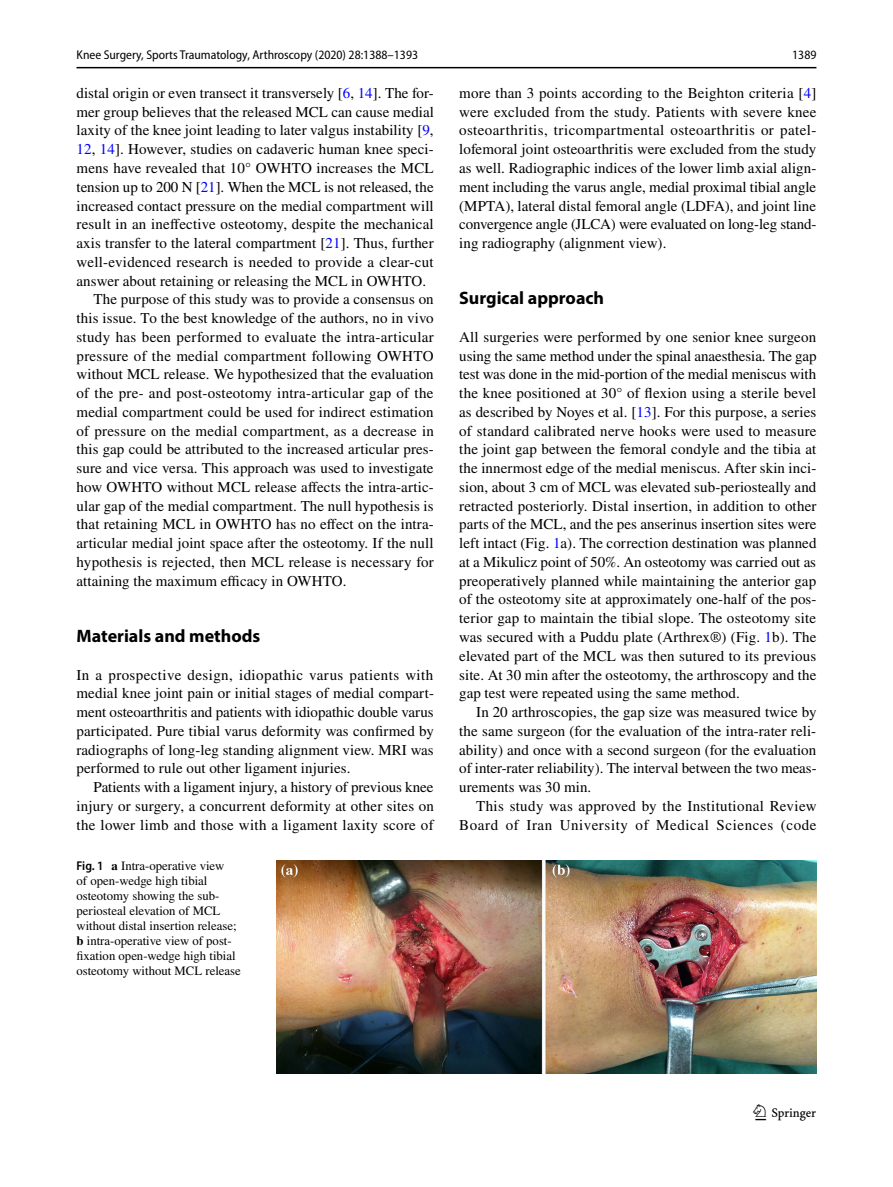
<style>
.page{position:relative;width:893px;height:1187px;background:#fff}
.page>*{position:absolute;margin:0;border:0;box-sizing:border-box;transform-origin:0 0}
.t1{font:22.5px "Springnew";color:#000}
.t2{font:700 18px "Myriad Pro";color:#000}
.t3{font:15px/18.8px "STIX";letter-spacing:.005em;color:#000;text-align:justify}
.t4{font:15px/18.8px "STIX";letter-spacing:.025em;color:#000;text-align:right}
.t5{font:12.75px/15px "STIX";color:#000}
.t6{font:semi-condensed 12.75px "Myriad Pro";color:#000}
.s1{color:#00f}
.s2{font-family:"Myriad Pro";font-weight:600;font-stretch:semi-condensed}
.s3{font-weight:700}
</style>
<div class="page">
<hr style="left:77px;top:67px;width:739px;height:1px;background:#000">
<img style="left:276px;top:860px;width:540px;height:213px">
<p class="t6" style="left:77px;top:48px;width:343px">Knee Surgery, Sports Traumatology, Arthroscopy (2020) 28:1388–1393</p>
<p class="t6" style="left:792px;top:48px;width:26px">1389</p>
<p class="t3" style="left:77px;top:84px;width:359px">distal origin or even transect it transversely [<span class="s1">6</span>, <span class="s1">14</span>]. The for-</p>
<p class="t3" style="left:77px;top:103px;width:359px">mer group believes that the released MCL can cause medial</p>
<p class="t3" style="left:77px;top:122px;width:359px">laxity of the knee joint leading to later valgus instability [<span class="s1">9</span>,</p>
<p class="t3" style="left:77px;top:141px;width:359px"><span class="s1">12</span>, <span class="s1">14</span>]. However, studies on cadaveric human knee speci-</p>
<p class="t3" style="left:77px;top:159px;width:359px">mens have revealed that 10° OWHTO increases the MCL</p>
<p class="t3" style="left:77px;top:178px;width:359px">tension up to 200 N [<span class="s1">21</span>]. When the MCL is not released, the</p>
<p class="t3" style="left:77px;top:197px;width:359px">increased contact pressure on the medial compartment will</p>
<p class="t3" style="left:77px;top:216px;width:359px">result in an ineffective osteotomy, despite the mechanical</p>
<p class="t3" style="left:77px;top:234px;width:359px">axis transfer to the lateral compartment [<span class="s1">21</span>]. Thus, further</p>
<p class="t3" style="left:77px;top:253px;width:359px">well-evidenced research is needed to provide a clear-cut</p>
<p class="t3" style="left:77px;top:272px;width:351px">answer about retaining or releasing the MCL in OWHTO.</p>
<p class="t3" style="left:94px;top:291px;width:342px">The purpose of this study was to provide a consensus on</p>
<p class="t3" style="left:77px;top:309px;width:359px">this issue. To the best knowledge of the authors, no in vivo</p>
<p class="t3" style="left:77px;top:328px;width:359px">study has been performed to evaluate the intra-articular</p>
<p class="t3" style="left:77px;top:347px;width:359px">pressure of the medial compartment following OWHTO</p>
<p class="t3" style="left:77px;top:366px;width:359px">without MCL release. We hypothesized that the evaluation</p>
<p class="t3" style="left:77px;top:384px;width:358px">of the pre- and post-osteotomy intra-articular gap of the</p>
<p class="t3" style="left:77px;top:403px;width:359px">medial compartment could be used for indirect estimation</p>
<p class="t3" style="left:77px;top:422px;width:359px">of pressure on the medial compartment, as a decrease in</p>
<p class="t3" style="left:77px;top:441px;width:359px">this gap could be attributed to the increased articular pres-</p>
<p class="t3" style="left:77px;top:459px;width:359px">sure and vice versa. This approach was used to investigate</p>
<p class="t3" style="left:77px;top:478px;width:359px">how OWHTO without MCL release affects the intra-artic-</p>
<p class="t3" style="left:77px;top:497px;width:359px">ular gap of the medial compartment. The null hypothesis is</p>
<p class="t3" style="left:77px;top:516px;width:359px">that retaining MCL in OWHTO has no effect on the intra-</p>
<p class="t3" style="left:77px;top:534px;width:359px">articular medial joint space after the osteotomy. If the null</p>
<p class="t3" style="left:77px;top:553px;width:359px">hypothesis is rejected, then MCL release is necessary for</p>
<p class="t3" style="left:77px;top:572px;width:271px">attaining the maximum efficacy in OWHTO.</p>
<p class="t2" style="left:77px;top:624px;width:185px">Materials and methods</p>
<p class="t3" style="left:77px;top:666px;width:359px">In a prospective design, idiopathic varus patients with medial knee joint pain or initial stages of medial compart&shy;ment osteoarthritis and patients with idiopathic double varus participated. Pure tibial varus deformity was confirmed by radiographs of long-leg standing alignment view. MRI was performed to rule out other ligament injuries.</p>
<p class="t3" style="left:77px;top:778px;width:359px;text-indent:17px">Patients with a ligament injury, a history of previous knee injury or surgery, a concurrent deformity at other sites on the lower limb and those with a ligament laxity score of</p>
<p class="t5" style="left:77px;top:859px;width:166px"><span class="s2">Fig. 1</span> <span class="s3">a</span> Intra-operative view<br>of open-wedge high tibial osteotomy showing the sub&shy;periosteal elevation of MCL without distal insertion release; <span class="s3">b</span> intra-operative view of post&shy;fixation open-wedge high tibial osteotomy without MCL release</p>
<p class="t3" style="left:459px;top:84px;width:359px">more than 3 points according to the Beighton criteria [<span class="s1">4</span>] were excluded from the study. Patients with severe knee osteoarthritis, tricompartmental osteoarthritis or patel&shy;lofemoral joint osteoarthritis were excluded from the study as well. Radiographic indices of the lower limb axial align&shy;ment including the varus angle, medial proximal tibial angle (MPTA), lateral distal femoral angle (LDFA), and joint line convergence angle (JLCA) were evaluated on long-leg stand&shy;ing radiography (alignment view).</p>
<p class="t2" style="left:459px;top:286px;width:146px">Surgical approach</p>
<p class="t3" style="left:459px;top:328px;width:359px">All surgeries were performed by one senior knee surgeon using the same method under the spinal anaesthesia. The gap test was done in the mid-portion of the medial meniscus with the knee positioned at 30° of flexion using a sterile bevel as described by Noyes et al. [<span class="s1">13</span>]. For this purpose, a series of standard calibrated nerve hooks were used to measure the joint gap between the femoral condyle and the tibia at the innermost edge of the medial meniscus. After skin inci&shy;sion, about 3 cm of MCL was elevated sub-periosteally and retracted posteriorly. Distal insertion, in addition to other parts of the MCL, and the pes anserinus insertion sites were left intact (Fig. <span class="s1">1</span>a). The correction destination was planned at a Mikulicz point of 50%. An osteotomy was carried out as preoperatively planned while maintaining the anterior gap of the osteotomy site at approximately one-half of the pos&shy;terior gap to maintain the tibial slope. The osteotomy site was secured with a Puddu plate (Arthrex®) (Fig. <span class="s1">1</span>b). The elevated part of the MCL was then sutured to its previous site. At 30 min after the osteotomy, the arthroscopy and the gap test were repeated using the same method.</p>
<p class="t3" style="left:459px;top:703px;width:359px;text-indent:17px">In 20 arthroscopies, the gap size was measured twice by the same surgeon (for the evaluation of the intra-rater reli&shy;ability) and once with a second surgeon (for the evaluation of inter-rater reliability). The interval between the two meas&shy;urements was 30 min.</p>
<p class="t4" style="left:459px;top:797px;width:359px">This study was approved by the Institutional Review<br>Board of Iran University of Medical Sciences (code</p>
<h1 class="t1" style="left:755px;top:1104px;width:62px">1 3</h1>
</div>
